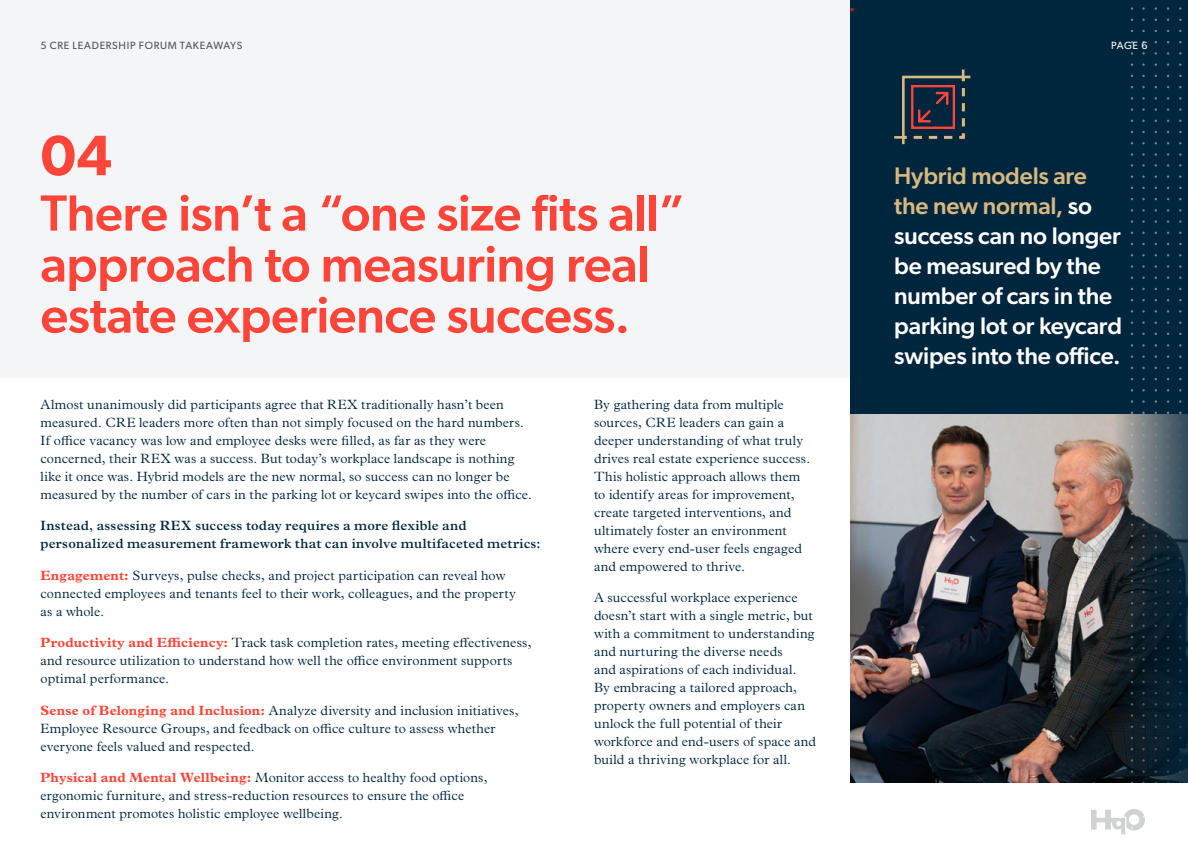
<style>
.page{position:relative;width:1188px;height:864px;background:#fff}
.page>*{position:absolute;margin:0;border:0;box-sizing:border-box;transform-origin:0 0}
.t1{font:600 57px "Gibson";color:#ff4539}
.t2{font:500 51px/51px "Gibson";letter-spacing:-.01em;color:#ff4539}
.t3{font:500 24px/30px "Gibson";letter-spacing:-.005em;color:#fff}
.t4{font:300 13.5px/18px "Plantin MT Pro";letter-spacing:.01em;color:#00263e}
.t5{font:600 13.5px/18px "Plantin MT Pro";letter-spacing:.015em;color:#00263e}
.t6{font:10.5px "Gibson";letter-spacing:.07em;color:#4c5258}
.t7{font:10.5px "Gibson";color:#fff}
.s1{font-weight:700;color:#ff4539}
.s2{color:#d7b881}
</style>
<div class="page">
<div style="left:0;top:0;width:1188px;height:378px;background:#f4f5f7"></div>
<div style="left:850px;top:0;width:338px;height:495px;background:#00263e"></div>
<svg style="left:850px;top:8px;width:4px;height:3px"></svg>
<svg style="left:1091px;top:809px;width:40px;height:26px"></svg>
<svg style="left:894px;top:70px;width:77px;height:75px"></svg>
<img style="left:850px;top:415px;width:262px;height:368px">
<svg style="left:1131px;top:7px;width:57px;height:824px"></svg>
<svg style="left:1112px;top:415px;width:76px;height:368px;background:#2c3942"></svg>
<p class="t6" style="left:40px;top:39px;width:203px">5 CRE LEADERSHIP FORUM TAKEAWAYS</p>
<p class="t7" style="left:1111px;top:39px;width:38px">PAGE 6</p>
<h1 class="t1" style="left:40px;top:121px;width:73px">04</h1>
<h2 class="t2" style="left:40px;top:187px;width:647px">There isn’t a “one size fits all” approach to measuring real estate experience success.</h2>
<p class="t4" style="left:40px;top:396px;width:493px">Almost unanimously did participants agree that REX traditionally hasn’t been measured. CRE leaders more often than not simply focused on the hard numbers.<br>If office vacancy was low and employee desks were filled, as far as they were concerned, their REX was a success. But today’s workplace landscape is nothing like it once was. Hybrid models are the new normal, so success can no longer be measured by the number of cars in the parking lot or keycard swipes into the office.</p>
<p class="t5" style="left:40px;top:517px;width:502px">Instead, assessing REX success today requires a more flexible and personalized measurement framework that can involve multifaceted metrics:</p>
<p class="t4" style="left:40px;top:566px;width:477px"><span class="s1">Engagement:</span> Surveys, pulse checks, and project participation can reveal how connected employees and tenants feel to their work, colleagues, and the property as a whole.</p>
<p class="t4" style="left:40px;top:634px;width:492px"><span class="s1">Productivity and Efficiency:</span> Track task completion rates, meeting effectiveness, and resource utilization to understand how well the office environment supports optimal performance.</p>
<p class="t4" style="left:40px;top:701px;width:479px"><span class="s1">Sense of Belonging and Inclusion:</span> Analyze diversity and inclusion initiatives,<br>Employee Resource Groups, and feedback on office culture to assess whether everyone feels valued and respected.</p>
<p class="t4" style="left:40px;top:769px;width:448px"><span class="s1">Physical and Mental Wellbeing:</span> Monitor access to healthy food options, ergonomic furniture, and stress-reduction resources to ensure the office environment promotes holistic employee wellbeing.</p>
<p class="t4" style="left:594px;top:395px;width:218px">By gathering data from multiple sources, CRE leaders can gain a deeper understanding of what truly drives real estate experience success.<br>This holistic approach allows them to identify areas for improvement, create targeted interventions, and ultimately foster an environment where every end-user feels engaged and empowered to thrive.</p>
<p class="t4" style="left:594px;top:589px;width:224px">A successful workplace experience doesn’t start with a single metric, but with a commitment to understanding and nurturing the diverse needs<br>and aspirations of each individual.<br>By embracing a tailored approach, property owners and employers can unlock the full potential of their workforce and end-users of space and build a thriving workplace for all.</p>
<h3 class="t3" style="left:894px;top:160px;width:229px"><span class="s2">Hybrid models are the new normal,</span> so success can no longer be measured by the number of cars in the parking lot or keycard swipes into the office.</h3>
</div>
